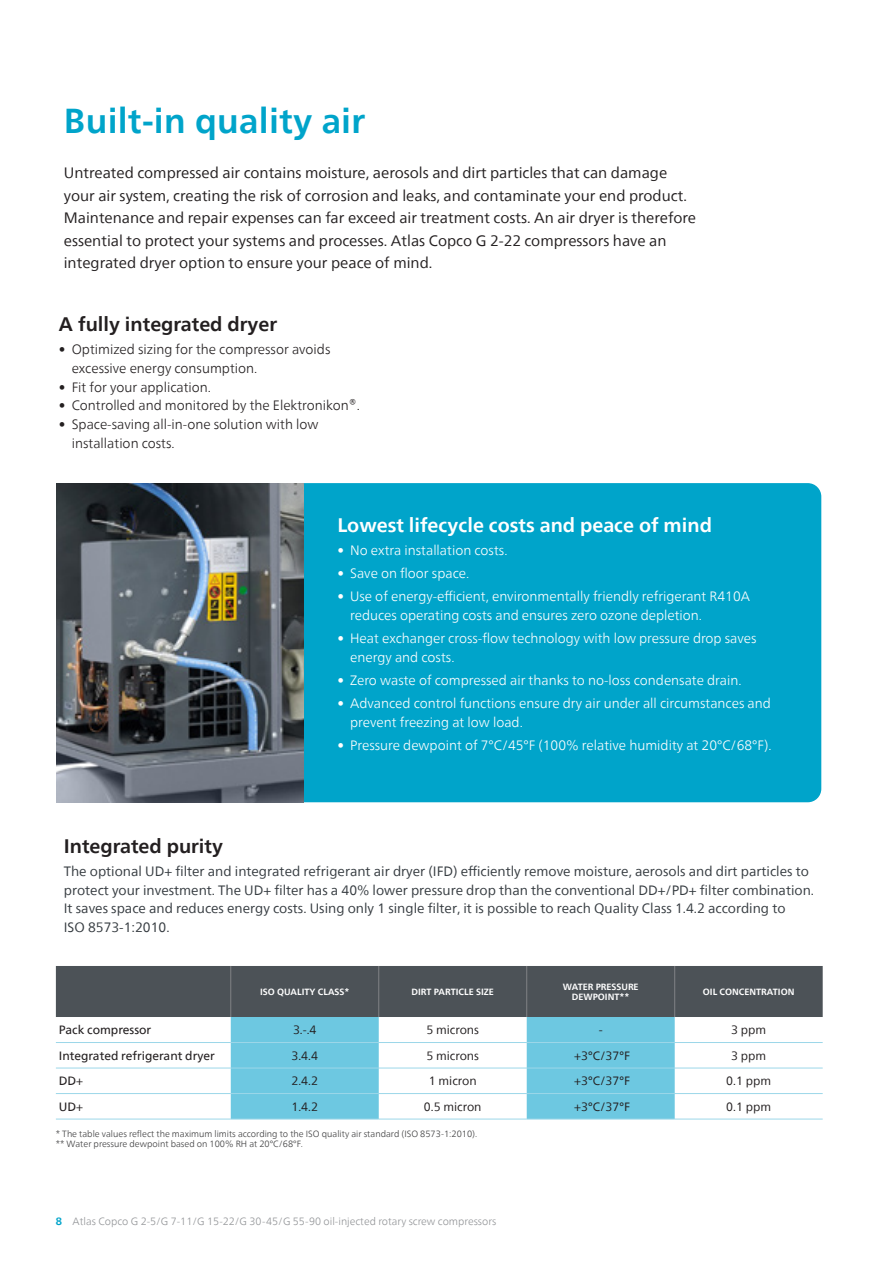
<style>
.page{position:relative;width:893px;height:1263px;background:#fff}
.page>*{position:absolute;margin:0;border:0;box-sizing:border-box;transform-origin:0 0}
.t1{font:700 34.5px "Neue Frutiger World";letter-spacing:.01em;color:#00a4ca}
.t2{font:700 19.5px "Neue Frutiger World";color:#231f20}
.t3{font:700 19.5px "Neue Frutiger World";color:#fff}
.t4{font:15px/22.5px "Neue Frutiger World";color:#231f20}
.t5{font:300 13.5px/18.8px "Neue Frutiger World";color:#fff}
.t6{font:13.5px/18.8px "Neue Frutiger World";color:#353b40}
.t7{font:300 13.5px/18.8px "Neue Frutiger World";color:#231f20}
.t8{font:12px "Neue Frutiger World";color:#231f20}
.t9{font:12px "Neue Frutiger World";color:#231f20}
.t10{font:300 10.5px "Neue Frutiger World";color:#939598}
.t11{font:300 9px/10.8px "Neue Frutiger World";color:#3e3e3f}
.t12{font:700 9px/10.8px "Neue Frutiger World";color:#fff;text-align:center}
.s1{font-weight:400;font-size:15.75px}
.s2{font-style:inherit}
.s3{font-weight:700;color:#00a4ca}
</style>
<div class="page">
<div style="left:242px;top:484px;width:578px;height:317px;background:#00a4ca;border-radius:13px"></div>
<div style="left:241px;top:483px;width:580px;height:319px;border:2px solid #00a4ca;border-radius:13px"></div>
<img style="left:56px;top:483px;width:247px;height:319px">
<div style="left:56px;top:966px;width:767px;height:51px;background:#4c5257"></div>
<svg style="left:231px;top:1017px;width:444px;height:102px;fill:#6dc8e1"></svg>
<hr style="left:56px;top:1042px;width:175px;height:1px;background:#9cd7e9">
<hr style="left:231px;top:1042px;width:148px;height:1px;background:#9cd7e9">
<hr style="left:379px;top:1042px;width:148px;height:1px;background:#9cd7e9">
<hr style="left:527px;top:1042px;width:148px;height:1px;background:#9cd7e9">
<hr style="left:675px;top:1042px;width:148px;height:1px;background:#9cd7e9">
<hr style="left:56px;top:1068px;width:175px;height:1px;background:#9cd7e9">
<hr style="left:56px;top:1093px;width:175px;height:1px;background:#9cd7e9">
<hr style="left:56px;top:1119px;width:175px;height:1px;background:#9cd7e9">
<hr style="left:231px;top:1068px;width:148px;height:1px;background:#9cd7e9">
<hr style="left:231px;top:1093px;width:148px;height:1px;background:#9cd7e9">
<hr style="left:231px;top:1119px;width:148px;height:1px;background:#9cd7e9">
<hr style="left:379px;top:1068px;width:148px;height:1px;background:#9cd7e9">
<hr style="left:379px;top:1093px;width:148px;height:1px;background:#9cd7e9">
<hr style="left:379px;top:1119px;width:148px;height:1px;background:#9cd7e9">
<hr style="left:527px;top:1068px;width:148px;height:1px;background:#9cd7e9">
<hr style="left:527px;top:1093px;width:148px;height:1px;background:#9cd7e9">
<hr style="left:527px;top:1119px;width:148px;height:1px;background:#9cd7e9">
<hr style="left:675px;top:1068px;width:148px;height:1px;background:#9cd7e9">
<hr style="left:675px;top:1093px;width:148px;height:1px;background:#9cd7e9">
<hr style="left:675px;top:1119px;width:148px;height:1px;background:#9cd7e9">
<hr style="left:230px;top:966px;width:1px;height:51px;background:#808285">
<hr style="left:378px;top:966px;width:1px;height:51px;background:#808285">
<hr style="left:526px;top:966px;width:1px;height:51px;background:#808285">
<hr style="left:674px;top:966px;width:1px;height:51px;background:#808285">
<h1 class="t1" style="left:64px;top:91px;width:303px">Built-in quality air</h1>
<p class="t4" style="left:64px;top:162px;width:634px">Untreated compressed air contains moisture, aerosols and dirt particles that can damage your air system, creating the risk of corrosion and leaks, and contaminate your end product.<br>Maintenance and repair expenses can far exceed air treatment costs. An air dryer is therefore essential to protect your systems and processes. Atlas Copco G 2-22 compressors have an integrated dryer option to ensure your peace of mind.</p>
<h2 class="t2" style="left:59px;top:307px;width:220px">A fully integrated dryer</h2>
<p class="t7" style="left:72px;top:340px;width:260px;text-indent:-13px">• Optimized sizing for the compressor avoids excessive energy consumption.</p>
<p class="t7" style="left:59px;top:378px;width:154px">• Fit for your application.</p>
<p class="t7" style="left:59px;top:396px;width:302px">• Controlled and monitored by the Elektronikon<span class="s1">®</span>.</p>
<p class="t7" style="left:72px;top:415px;width:248px;text-indent:-13px">• Space-saving all-in-one solution with low installation costs.</p>
<h2 class="t3" style="left:337px;top:508px;width:376px">Lowest lifecycle costs and peace of mind</h2>
<p class="t5" style="left:337px;top:541px;width:172px">• No extra installation costs.</p>
<p class="t5" style="left:337px;top:564px;width:133px">• Save on floor space.</p>
<p class="t5" style="left:350px;top:587px;width:401px;text-indent:-13px">• Use of energy-efficient, environmentally friendly refrigerant R410A reduces operating costs and ensures zero ozone depletion.</p>
<p class="t5" style="left:350px;top:629px;width:408px;text-indent:-13px">• Heat exchanger cross-flow technology with low pressure drop saves energy and costs.</p>
<p class="t5" style="left:337px;top:671px;width:406px">• Zero waste of compressed air thanks to no-loss condensate drain.</p>
<p class="t5" style="left:350px;top:694px;width:422px;text-indent:-13px">• Advanced control functions ensure dry air under all circumstances and prevent freezing at low load.</p>
<p class="t5" style="left:337px;top:735px;width:436px">• Pressure dewpoint of 7°C/45°F (100% relative humidity at 20°C/68°F).</p>
<h2 class="t2" style="left:64px;top:829px;width:161px">Integrated purity</h2>
<p class="t6" style="left:64px;top:862px;width:752px">The optional UD+ filter and integrated refrigerant air dryer (IFD) efficiently remove moisture, aerosols and dirt particles to protect your investment. The UD+ filter has a 40% lower pressure drop than the conventional DD+/PD+ filter combination.<br>It saves space and reduces energy costs. Using only 1 single filter, it is possible to reach Quality Class 1.4.2 according to<br>ISO 8573-1:2010.</p>
<p class="t12" style="left:260px;top:986px;width:91px">ISO QUALITY CLASS*</p>
<p class="t12" style="left:412px;top:986px;width:84px">DIRT PARTICLE SIZE</p>
<p class="t12" style="left:563px;top:981px;width:77px">WATER PRESSURE<br>DEWPOINT**</p>
<p class="t12" style="left:703px;top:986px;width:93px">OIL CONCENTRATION</p>
<p class="t9" style="left:59px;top:1021px;width:94px">Pack compressor</p>
<p class="t8" style="left:293px;top:1021px;width:25px">3.-.4</p>
<p class="t8" style="left:426px;top:1021px;width:54px">5 microns</p>
<p class="t8" style="left:599px;top:1021px;width:5px">-</p>
<p class="t8" style="left:731px;top:1021px;width:37px">3 ppm</p>
<p class="t9" style="left:59px;top:1046px;width:157px">Integrated refrigerant dryer</p>
<p class="t8" style="left:292px;top:1046px;width:28px">3.4.4</p>
<p class="t8" style="left:426px;top:1046px;width:54px">5 microns</p>
<p class="t8" style="left:574px;top:1046px;width:57px">+3°C/37°F</p>
<p class="t8" style="left:731px;top:1046px;width:37px">3 ppm</p>
<p class="t9" style="left:59px;top:1072px;width:26px">DD<span class="s2">+</span></p>
<p class="t8" style="left:292px;top:1072px;width:28px">2.4.2</p>
<p class="t8" style="left:429px;top:1072px;width:49px">1 micron</p>
<p class="t8" style="left:574px;top:1072px;width:57px">+3°C/37°F</p>
<p class="t8" style="left:726px;top:1072px;width:46px">0.1 ppm</p>
<p class="t9" style="left:59px;top:1097px;width:26px">UD<span class="s2">+</span></p>
<p class="t8" style="left:292px;top:1097px;width:28px">1.4.2</p>
<p class="t8" style="left:424px;top:1097px;width:59px">0.5 micron</p>
<p class="t8" style="left:574px;top:1097px;width:57px">+3°C/37°F</p>
<p class="t8" style="left:726px;top:1097px;width:46px">0.1 ppm</p>
<p class="t11" style="left:56px;top:1128px;width:423px">* The table values reflect the maximum limits according to the ISO quality air standard (ISO 8573-1:2010). ** Water pressure dewpoint based on 100% RH at 20°C/68°F.</p>
<p class="t10" style="left:56px;top:1213px;width:442px"><span class="s3">8</span> Atlas Copco G 2-5/G 7-11/G 15-22/G 30-45/G 55-90 oil-injected rotary screw compressors</p>
</div>
